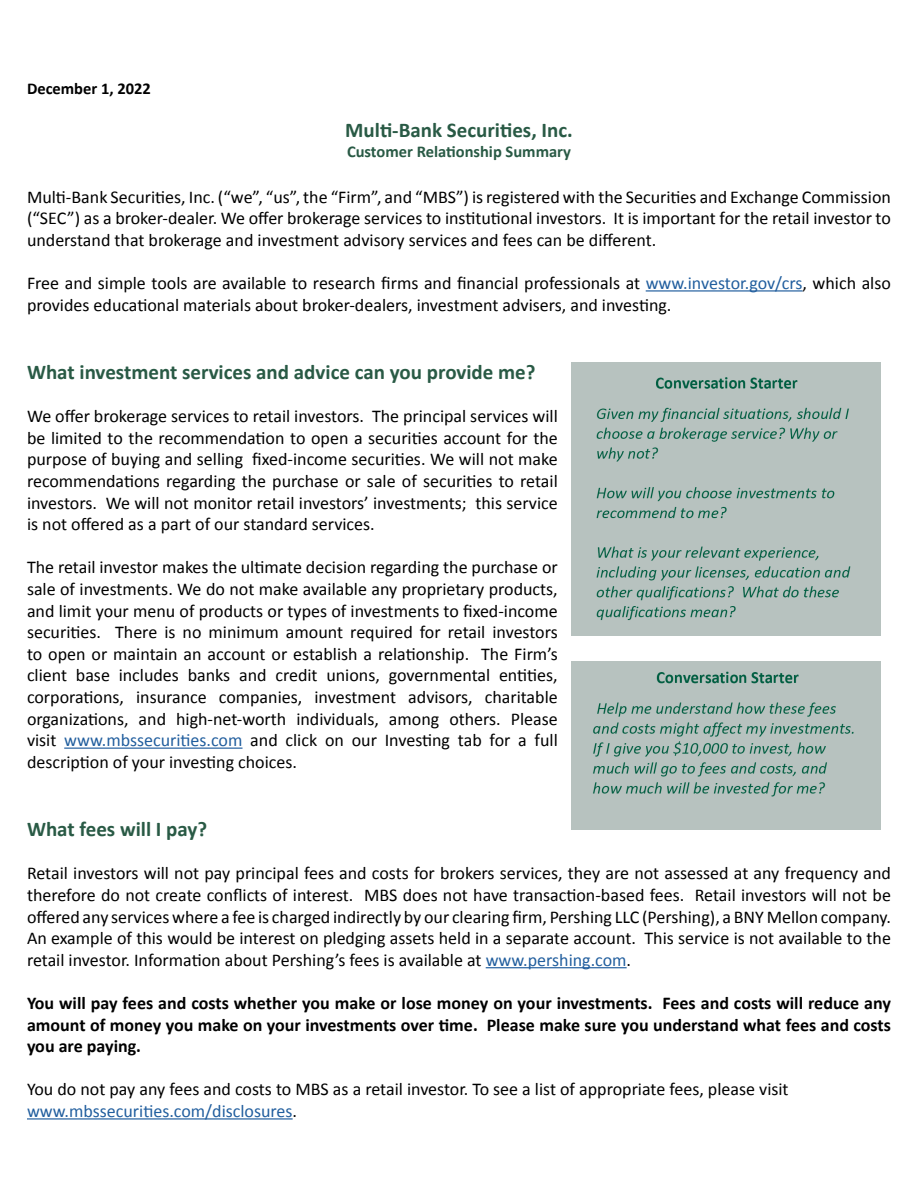
<style>
.page{position:relative;width:918px;height:1188px;background:#fff}
.page>*{position:absolute;margin:0;border:0;box-sizing:border-box;transform-origin:0 0}
.t1{font:700 21px "Calibri";color:#295a45}
.t2{font:18px/21.6px "Calibri";color:#000;text-align:justify}
.t3{font:700 18px/21.6px "Calibri";color:#000;text-align:justify}
.t4{font:700 16.5px "Calibri";color:#295a45}
.t5{font:700 16.5px "Calibri";color:#000}
.s1{color:#215e9e}
</style>
<div class="page">
<hr style="left:646px;top:290px;width:157px;height:2px;background:#215e9e">
<hr style="left:64px;top:748px;width:179px;height:1px;background:#215e9e">
<hr style="left:486px;top:967px;width:141px;height:1px;background:#215e9e">
<hr style="left:27px;top:1118px;width:266px;height:2px;background:#215e9e">
<img style="left:571px;top:363px;width:309px;height:272px">
<img style="left:571px;top:662px;width:309px;height:168px">
<p class="t5" style="left:27px;top:78px;width:125px">December 1, 2022</p>
<p class="t1" style="left:345px;top:117px;width:229px">Multi-Bank Securities, Inc.</p>
<p class="t4" style="left:347px;top:141px;width:225px">Customer Relationship Summary</p>
<p class="t2" style="left:27px;top:186px;width:865px">Multi-Bank Securities, Inc. (“we”, “us”, the “Firm”, and “MBS”) is registered with the Securities and Exchange Commission (“SEC”) as a broker-dealer. We offer brokerage services to institutional investors. It is important for the retail investor to understand that brokerage and investment advisory services and fees can be different.</p>
<p class="t2" style="left:27px;top:272px;width:865px">Free and simple tools are available to research firms and financial professionals at <span class="s1">www.investor.gov/crs</span>, which also provides educational materials about broker-dealers, investment advisers, and investing.</p>
<p class="t1" style="left:27px;top:359px;width:510px">What investment services and advice can you provide me?</p>
<p class="t2" style="left:27px;top:405px;width:532px">We offer brokerage services to retail investors. The principal services will be limited to the recommendation to open a securities account for the purpose of buying and selling fixed-income securities. We will not make recommendations regarding the purchase or sale of securities to retail investors. We will not monitor retail investors’ investments; this service is not offered as a part of our standard services.</p>
<p class="t2" style="left:27px;top:557px;width:532px">The retail investor makes the ultimate decision regarding the purchase or sale of investments. We do not make available any proprietary products, and limit your menu of products or types of investments to fixed-income securities. There is no minimum amount required for retail investors to open or maintain an account or establish a relationship. The Firm’s client base includes banks and credit unions, governmental entities, corporations, insurance companies, investment advisors, charitable organizations, and high-net-worth individuals, among others. Please visit <span class="s1">www.mbssecurities.com</span> and click on our Investing tab for a full description of your investing choices.</p>
<p class="t1" style="left:27px;top:816px;width:182px">What fees will I pay?</p>
<p class="t2" style="left:27px;top:863px;width:865px">Retail investors will not pay principal fees and costs for brokers services, they are not assessed at any frequency and therefore do not create conflicts of interest. MBS does not have transaction-based fees. Retail investors will not be offered any services where a fee is charged indirectly by our clearing firm, Pershing LLC (Pershing), a BNY Mellon company.<br>An example of this would be interest on pledging assets held in a separate account. This service is not available to the retail investor. Information about Pershing’s fees is available at <span class="s1">www.pershing.com</span>.</p>
<p class="t3" style="left:27px;top:992px;width:866px">You will pay fees and costs whether you make or lose money on your investments. Fees and costs will reduce any amount of money you make on your investments over time. Please make sure you understand what fees and costs you are paying.</p>
<p class="t2" style="left:27px;top:1079px;width:763px">You do not pay any fees and costs to MBS as a retail investor. To see a list of appropriate fees, please visit <span class="s1">www.mbssecurities.com/disclosures</span>.</p>
</div>
